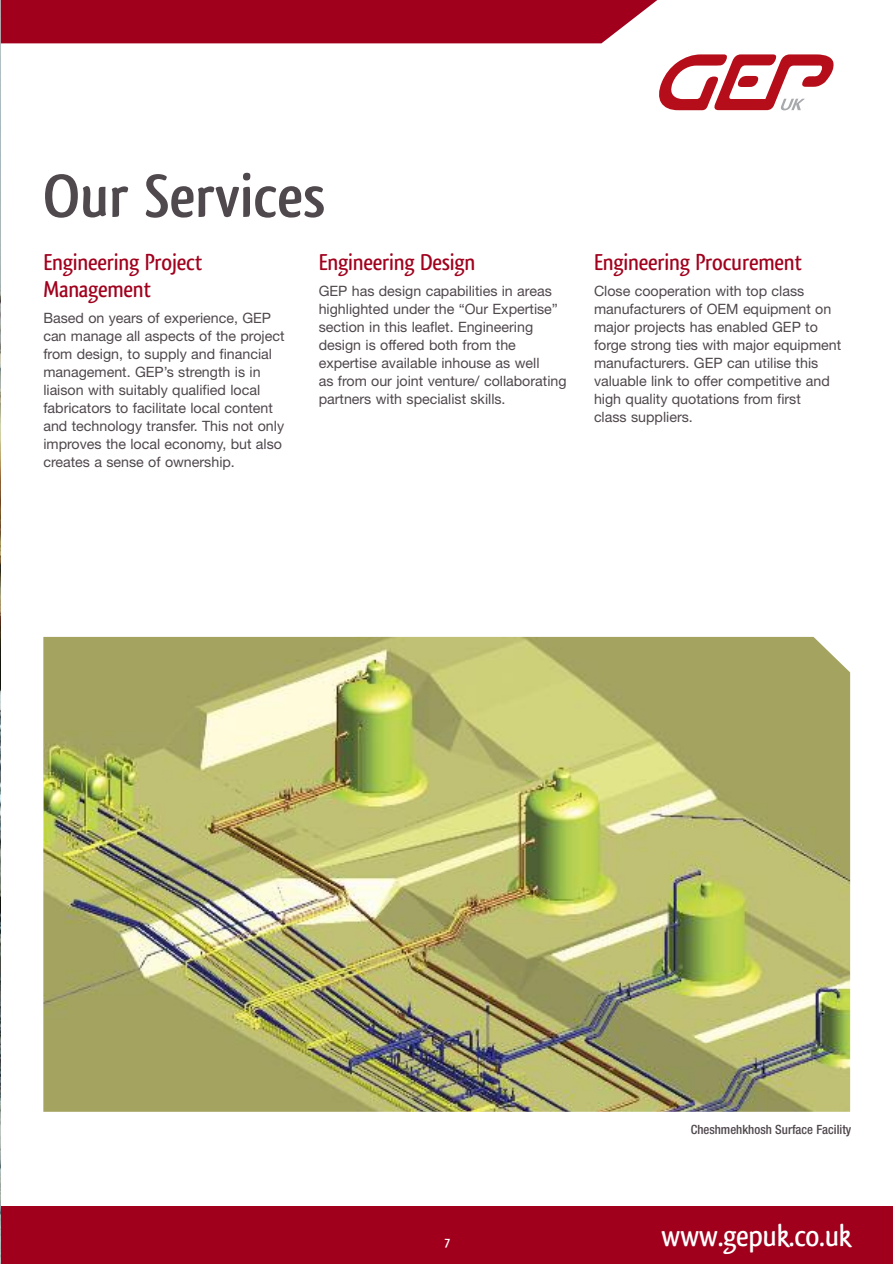
<style>
.page{position:relative;width:893px;height:1264px;background:#fff}
.page>*{position:absolute;margin:0;border:0;box-sizing:border-box;transform-origin:0 0}
.t1{font:700 63px "Qlassik";color:#4f484d}
.t2{font:500 31.5px "Qlassik";letter-spacing:-.01em;color:#fff}
.t3{font:500 24px/27px "Qlassik";letter-spacing:-.01em;color:#a1001d}
.t4{font:14.25px/18px "Helvetica Neue";color:#4f484d}
.t5{font:700 13.5px "Qlassik";color:#fff}
.t6{font:500 condensed 12.75px "Helvetica Neue";color:#4f484d}
</style>
<div class="page">
<img style="left:0;top:43px;width:1px;height:1220px">
<img style="left:43px;top:637px;width:807px;height:474px">
<div style="left:1px;top:1205px;width:892px;height:58px;background:#a1001d"></div>
<svg style="left:659px;top:54px;width:174px;height:56px"></svg>
<div style="left:0;top:0;width:658px;height:43px;background:#a1001d"></div>
<h1 class="t1" style="left:43px;top:159px;width:284px">Our Services</h1>
<h3 class="t3" style="left:43px;top:248px;width:160px">Engineering Project<br>Management</h3>
<p class="t4" style="left:43px;top:311px;width:243px">Based on years of experience, GEP can manage all aspects of the project from design, to supply and financial management. GEP’s strength is in liaison with suitably qualified local fabricators to facilitate local content and technology transfer. This not only improves the local economy, but also creates a sense of ownership.</p>
<h3 class="t3" style="left:319px;top:248px;width:158px">Engineering Design</h3>
<p class="t4" style="left:319px;top:284px;width:249px">GEP has design capabilities in areas highlighted under the “Our Expertise” section in this leaflet. Engineering design is offered both from the expertise available inhouse as well<br>as from our joint venture/ collaborating partners with specialist skills.</p>
<h3 class="t3" style="left:594px;top:248px;width:209px">Engineering Procurement</h3>
<p class="t4" style="left:594px;top:284px;width:249px">Close cooperation with top class manufacturers of OEM equipment on major projects has enabled GEP to forge strong ties with major equipment manufacturers. GEP can utilise this valuable link to offer competitive and high quality quotations from first<br>class suppliers.</p>
<p class="t5" style="left:444px;top:1234px;width:7px">7</p>
<p class="t6" style="left:691px;top:1124px;width:162px">Cheshmehkhosh Surface Facility</p>
<h2 class="t2" style="left:661px;top:1216px;width:192px">www.gepuk.co.uk</h2>
</div>
